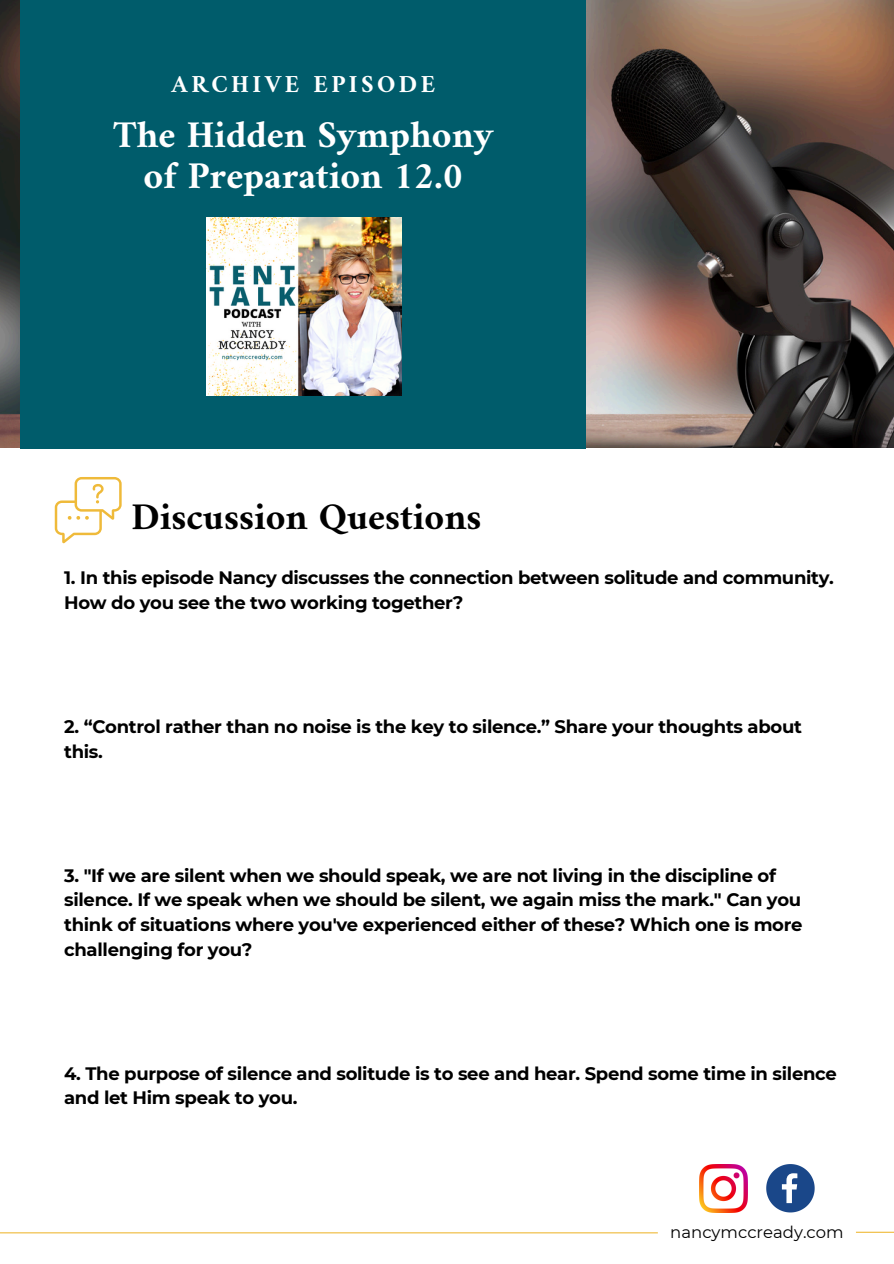
<style>
.page{position:relative;width:894px;height:1264px;background:#fff}
.page>*{position:absolute;margin:0;border:0;box-sizing:border-box;transform-origin:0 0}
.t1{font:700 38.1px/41.1px "Amiri";color:#fff;text-align:center}
.t2{font:700 38.1px "Amiri";color:#000}
.t3{font:700 24.75px "Amiri";letter-spacing:.14em;color:#fff}
.t4{font:700 18px/24.8px "Montserrat";letter-spacing:-.015em;color:#000}
.t5{font:16.5px "Montserrat";color:#000}
</style>
<div class="page">
<img style="left:0;top:0;width:893px;height:448px">
<div style="left:20px;top:0;width:566px;height:448px;background:#005c6b"></div>
<img style="left:206px;top:217px;width:195px;height:178px">
<hr style="left:0;top:1232px;width:657px;height:1px;background:#efba3a">
<hr style="left:855px;top:1231px;width:38px;height:1px;background:#efba3a">
<svg style="left:55px;top:477px;width:66px;height:66px"></svg>
<svg style="left:766px;top:1164px;width:48px;height:48px"></svg>
<img style="left:699px;top:1164px;width:48px;height:48px">
<p class="t3" style="left:171px;top:69px;width:265px">ARCHIVE EPISODE</p>
<h1 class="t1" style="left:113px;top:113px;width:382px">The Hidden Symphony of Preparation 12.0</h1>
<h1 class="t2" style="left:131px;top:493px;width:351px">Discussion Questions</h1>
<h3 class="t4" style="left:64px;top:565px;width:771px">1. In this episode Nancy discusses the connection between solitude and community.<br>How do you see the two working together?</h3>
<h3 class="t4" style="left:64px;top:714px;width:739px">2. “Control rather than no noise is the key to silence.” Share your thoughts about this.</h3>
<h3 class="t4" style="left:64px;top:862px;width:739px">3. "If we are silent when we should speak, we are not living in the discipline of silence. If we speak when we should be silent, we again miss the mark." Can you think of situations where you've experienced either of these? Which one is more challenging for you?</h3>
<p class="t4" style="left:64px;top:1060px;width:774px">4. The purpose of silence and solitude is to see and hear. Spend some time in silence and let Him speak to you.</p>
<p class="t5" style="left:670px;top:1221px;width:175px">nancymccready.com</p>
</div>
